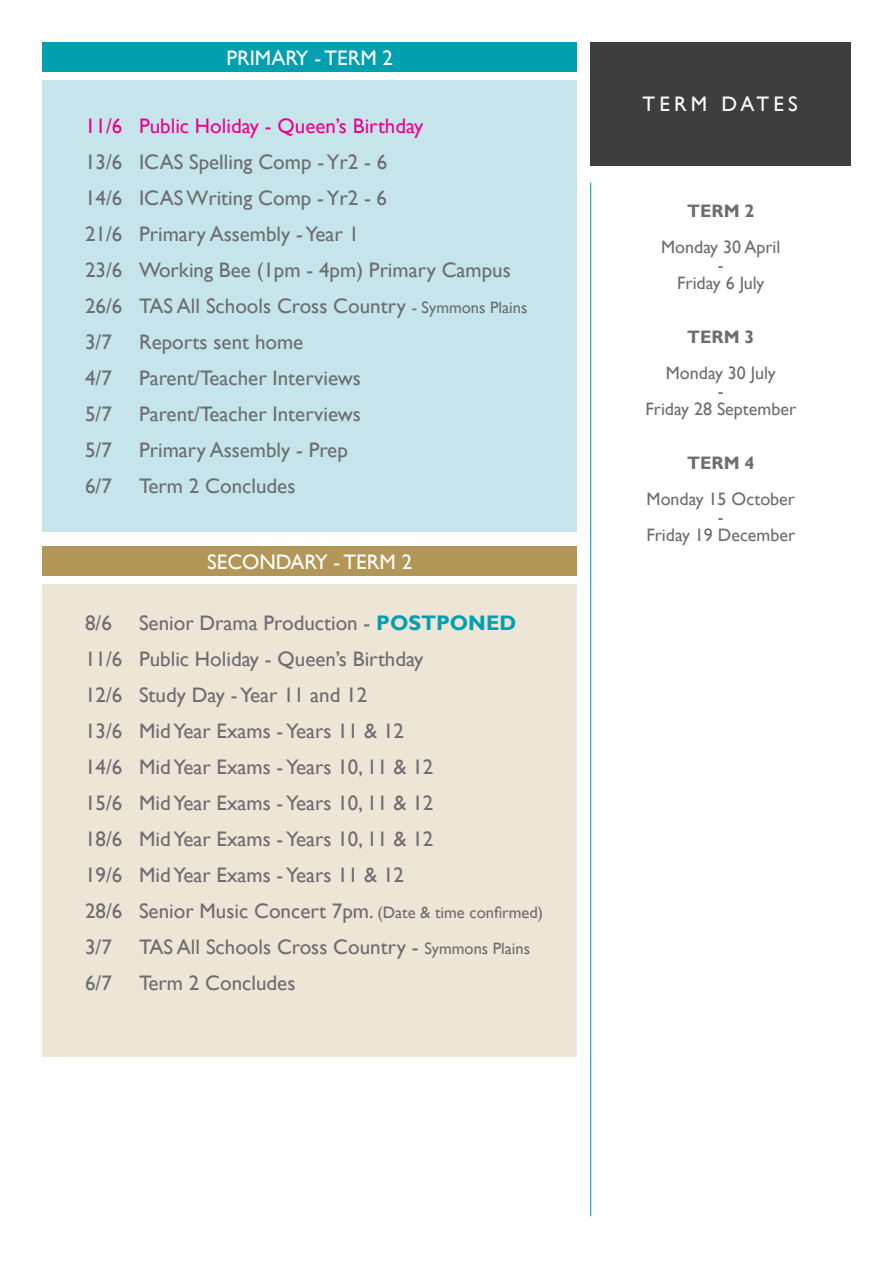
<style>
.page{position:relative;width:893px;height:1263px;background:#fff}
.page>*{position:absolute;margin:0;border:0;box-sizing:border-box;transform-origin:0 0}
.body_copy{font:21px "Gill Sans";color:#6c6d70}
.body_copy-2{font:21px "Gill Sans";color:#ed028c}
.t1{font:21px "Gill Sans";color:#fff}
.t2{font:21px "Gill Sans";letter-spacing:.2em;color:#fff}
.t3{font:18px "Gill Sans";color:#6c6d70}
.t4{font:700 18px "Gill Sans";color:#6c6d70}
.s1{font-size:16.5px}
.s2{font-weight:700;color:#00a0b0}
</style>
<div class="page">
<div style="left:43px;top:80px;width:534px;height:451px;background:#c5e5ea"></div>
<div style="left:43px;top:584px;width:534px;height:473px;background:#ede5d5"></div>
<div style="left:43px;top:43px;width:534px;height:29px;background:#00a0b0"></div>
<div style="left:43px;top:546px;width:534px;height:30px;background:#b39758"></div>
<div style="left:590px;top:43px;width:260px;height:123px;background:#3e3e3f"></div>
<hr style="left:590px;top:183px;width:1px;height:1033px;background:#00a0b0">
<p class="t1" style="left:226px;top:45px;width:168px">PRIMARY - TERM 2</p>
<p class="body_copy-2" style="left:85px;top:114px;width:340px">11/6 Public Holiday - Queen’s Birthday</p>
<p class="body_copy" style="left:85px;top:150px;width:304px">13/6 ICAS Spelling Comp - Yr2 - 6</p>
<p class="body_copy" style="left:85px;top:186px;width:304px">14/6 ICAS Writing Comp - Yr2 - 6</p>
<p class="body_copy" style="left:85px;top:222px;width:276px">21/6 Primary Assembly - Year 1</p>
<p class="body_copy" style="left:85px;top:258px;width:427px">23/6 Working Bee (1pm - 4pm) Primary Campus</p>
<p class="body_copy" style="left:85px;top:294px;width:444px">26/6 TAS All Schools Cross Country <span class="s1">- Symmons Plains</span></p>
<p class="body_copy" style="left:85px;top:330px;width:28px">3/7</p>
<p class="body_copy" style="left:139px;top:330px;width:166px">Reports sent home</p>
<p class="body_copy" style="left:85px;top:366px;width:28px">4/7</p>
<p class="body_copy" style="left:139px;top:366px;width:223px">Parent/Teacher Interviews</p>
<p class="body_copy" style="left:85px;top:402px;width:28px">5/7</p>
<p class="body_copy" style="left:139px;top:402px;width:223px">Parent/Teacher Interviews</p>
<p class="body_copy" style="left:85px;top:438px;width:28px">5/7</p>
<p class="body_copy" style="left:139px;top:438px;width:210px">Primary Assembly - Prep</p>
<p class="body_copy" style="left:85px;top:474px;width:28px">6/7</p>
<p class="body_copy" style="left:139px;top:474px;width:158px">Term 2 Concludes</p>
<p class="t1" style="left:207px;top:549px;width:206px">SECONDARY - TERM 2</p>
<p class="body_copy" style="left:85px;top:610px;width:28px">8/6</p>
<p class="body_copy" style="left:139px;top:610px;width:379px">Senior Drama Production - <span class="s2">POSTPONED</span></p>
<p class="body_copy" style="left:85px;top:646px;width:340px">11/6 Public Holiday - Queen’s Birthday</p>
<p class="body_copy" style="left:85px;top:682px;width:284px">12/6 Study Day - Year 11 and 12</p>
<p class="body_copy" style="left:85px;top:718px;width:321px">13/6 Mid Year Exams - Years 11 &amp; 12</p>
<p class="body_copy" style="left:85px;top:754px;width:350px">14/6 Mid Year Exams - Years 10, 11 &amp; 12</p>
<p class="body_copy" style="left:85px;top:790px;width:350px">15/6 Mid Year Exams - Years 10, 11 &amp; 12</p>
<p class="body_copy" style="left:85px;top:826px;width:350px">18/6 Mid Year Exams - Years 10, 11 &amp; 12</p>
<p class="body_copy" style="left:85px;top:862px;width:321px">19/6 Mid Year Exams - Years 11 &amp; 12</p>
<p class="body_copy" style="left:85px;top:898px;width:460px">28/6 Senior Music Concert 7pm. <span class="s1">(Date &amp; time confirmed)</span></p>
<p class="body_copy" style="left:85px;top:934px;width:28px">3/7</p>
<p class="body_copy" style="left:139px;top:934px;width:393px">TAS All Schools Cross Country - <span class="s1">Symmons Plains</span></p>
<p class="body_copy" style="left:85px;top:970px;width:28px">6/7</p>
<p class="body_copy" style="left:139px;top:970px;width:158px">Term 2 Concludes</p>
<p class="t2" style="left:642px;top:92px;width:157px">TERM DATES</p>
<p class="t4" style="left:687px;top:200px;width:69px">TERM 2</p>
<p class="t3" style="left:661px;top:237px;width:121px">Monday 30 April</p>
<p class="t3" style="left:718px;top:255px;width:7px">-</p>
<p class="t3" style="left:677px;top:273px;width:89px">Friday 6 July</p>
<p class="t4" style="left:687px;top:326px;width:69px">TERM 3</p>
<p class="t3" style="left:666px;top:363px;width:111px">Monday 30 July</p>
<p class="t3" style="left:718px;top:381px;width:7px">-</p>
<p class="t3" style="left:645px;top:399px;width:152px">Friday 28 September</p>
<p class="t4" style="left:687px;top:452px;width:69px">TERM 4</p>
<p class="t3" style="left:647px;top:489px;width:150px">Monday 15 October</p>
<p class="t3" style="left:718px;top:507px;width:7px">-</p>
<p class="t3" style="left:646px;top:525px;width:150px">Friday 19 December</p>
</div>
